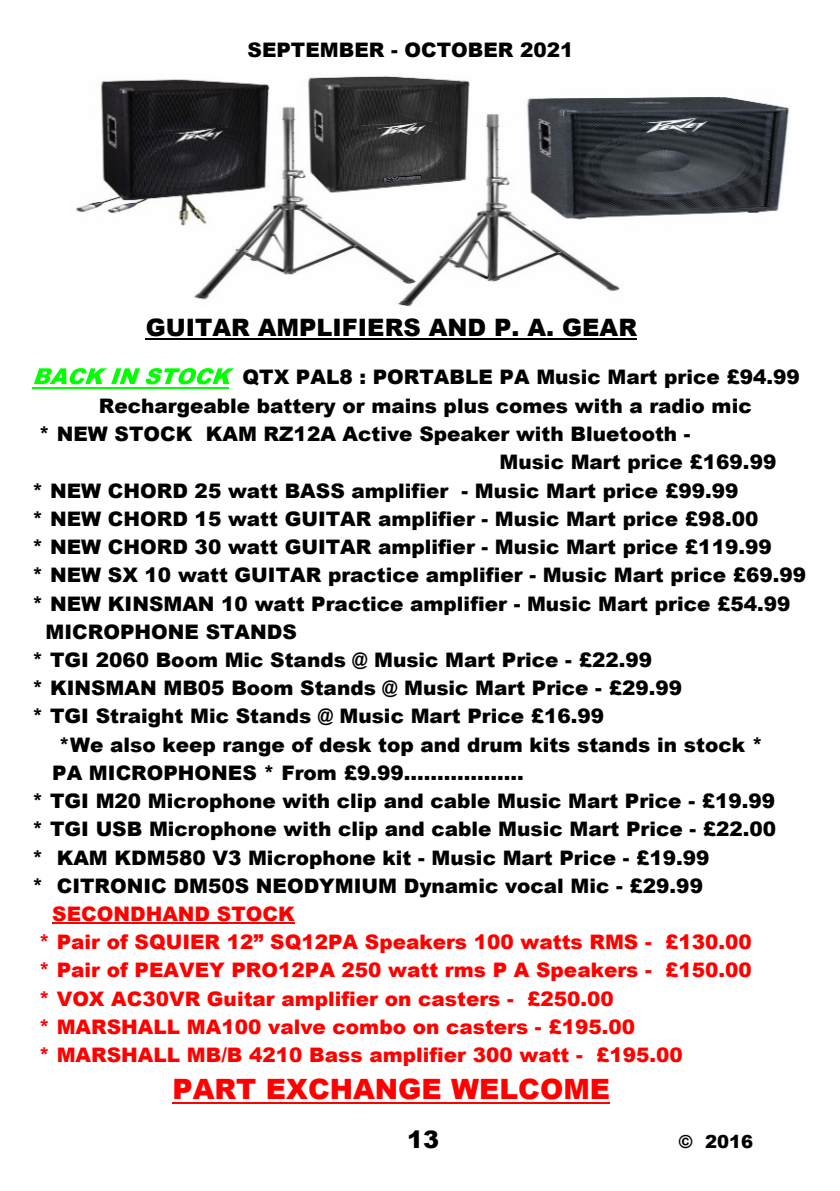
<style>
.page{position:relative;width:840px;height:1191px;background:#fff}
.page>*{position:absolute;margin:0;border:0;box-sizing:border-box;transform-origin:0 0}
.t1{font:900 28px "Arial";color:#f00}
.t2{font:900 24px "Arial";color:#000}
.t3{font:900 20px "Arial";color:#000}
.t4{font:900 20px/28.2px "Arial";color:#f00}
.t5{font:900 18px "Arial";color:#000}
</style>
<div class="page">
<hr style="left:146px;top:338px;width:490px;height:1px;background:#000">
<svg style="left:34px;top:368px;width:106px;height:16px"></svg>
<svg style="left:146px;top:368px;width:88px;height:16px"></svg>
<hr style="left:32px;top:387px;width:197px;height:1px;background:#0f0">
<hr style="left:52px;top:923px;width:242px;height:1px;background:#f00">
<hr style="left:172px;top:1101px;width:437px;height:2px;background:#f00">
<img style="left:75px;top:76px;width:715px;height:230px">
<p class="t3" style="left:247px;top:43px;width:327px">SEPTEMBER - OCTOBER 2021</p>
<p class="t2" style="left:146px;top:318px;width:492px">GUITAR AMPLIFIERS AND P. A. GEAR</p>
<p class="t3" style="left:242px;top:370px;width:558px">QTX PAL8 : PORTABLE PA Music Mart price £94.99</p>
<p class="t3" style="left:99px;top:398px;width:653px">Rechargeable battery or mains plus comes with a radio mic</p>
<p class="t3" style="left:39px;top:427px;width:652px">* NEW STOCK KAM RZ12A Active Speaker with Bluetooth -</p>
<p class="t3" style="left:499px;top:455px;width:278px">Music Mart price £169.99</p>
<p class="t3" style="left:32px;top:483px;width:707px">* NEW CHORD 25 watt BASS amplifier - Music Mart price £99.99</p>
<p class="t3" style="left:32px;top:511px;width:727px">* NEW CHORD 15 watt GUITAR amplifier - Music Mart price £98.00</p>
<p class="t3" style="left:32px;top:540px;width:740px">* NEW CHORD 30 watt GUITAR amplifier - Music Mart price £119.99</p>
<p class="t3" style="left:32px;top:568px;width:775px">* NEW SX 10 watt GUITAR practice amplifier - Music Mart price £69.99</p>
<p class="t3" style="left:32px;top:596px;width:759px">* NEW KINSMAN 10 watt Practice amplifier - Music Mart price £54.99</p>
<p class="t3" style="left:46px;top:624px;width:253px">MICROPHONE STANDS</p>
<p class="t3" style="left:32px;top:652px;width:621px">* TGI 2060 Boom Mic Stands @ Music Mart Price - £22.99</p>
<p class="t3" style="left:32px;top:681px;width:651px">* KINSMAN MB05 Boom Stands @ Music Mart Price - £29.99</p>
<p class="t3" style="left:32px;top:709px;width:573px">* TGI Straight Mic Stands @ Music Mart Price £16.99</p>
<p class="t3" style="left:59px;top:737px;width:705px">*We also keep range of desk top and drum kits stands in stock *</p>
<p class="t3" style="left:52px;top:765px;width:473px">PA MICROPHONES * From £9.99………………</p>
<p class="t3" style="left:32px;top:793px;width:744px">* TGI M20 Microphone with clip and cable Music Mart Price - £19.99</p>
<p class="t3" style="left:32px;top:822px;width:745px">* TGI USB Microphone with clip and cable Music Mart Price - £22.00</p>
<p class="t3" style="left:32px;top:850px;width:678px">* KAM KDM580 V3 Microphone kit - Music Mart Price - £19.99</p>
<p class="t3" style="left:32px;top:878px;width:672px">* CITRONIC DM50S NEODYMIUM Dynamic vocal Mic - £29.99</p>
<p class="t4" style="left:39px;top:901px;width:714px;text-indent:13px">SECONDHAND STOCK<br>* Pair of SQUIER 12” SQ12PA Speakers 100 watts RMS - £130.00 * Pair of PEAVEY PRO12PA 250 watt rms P A Speakers - £150.00 * VOX AC30VR Guitar amplifier on casters - £250.00<br>* MARSHALL MA100 valve combo on casters - £195.00<br>* MARSHALL MB/B 4210 Bass amplifier 300 watt - £195.00</p>
<h1 class="t1" style="left:172px;top:1079px;width:439px">PART EXCHANGE WELCOME</h1>
<p class="t2" style="left:407px;top:1130px;width:34px">13</p>
<p class="t5" style="left:678px;top:1135px;width:76px">© 2016</p>
</div>
